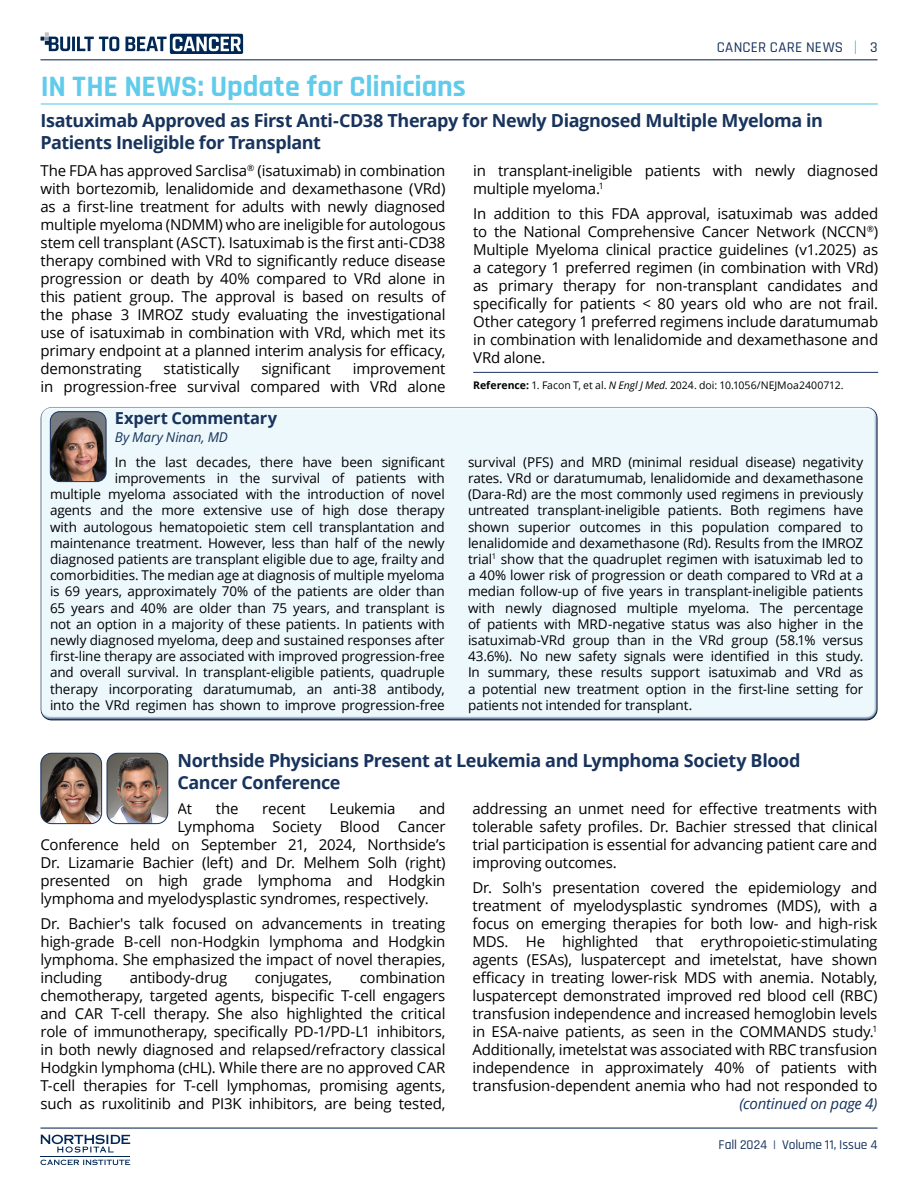
<style>
.page{position:relative;width:918px;height:1188px;background:#fff}
.page>*{position:absolute;margin:0;border:0;box-sizing:border-box;transform-origin:0 0}
.t1{font:700 30px "Rajdhani";letter-spacing:-.005em;color:#60cbea}
.t2{font:700 18px/22.5px "Open Sans";letter-spacing:-.025em;color:#18335c}
.t3{font:700 16.5px "Open Sans";letter-spacing:-.015em;color:#18335c}
.t4{font:15px/18px "Open Sans";letter-spacing:-.015em;color:#000;text-align:justify}
.t5{font:italic 15px "Open Sans";letter-spacing:-.015em;color:#18335c}
.t6{font:500 15px "Rajdhani";letter-spacing:.02em;color:#18335c}
.t7{font:13.5px/16.2px "Open Sans";letter-spacing:-.01em;color:#000;text-align:right}
.t8{font:500 13.5px "Rajdhani";letter-spacing:-.005em;color:#18335c}
.t9{font:italic 13.5px "Open Sans";letter-spacing:-.005em;color:#18335c}
.t10{font:10.5px "Open Sans";color:#000}
.s1{font-weight:700}
.s2{font-style:italic}
</style>
<div class="page">
<hr style="left:41px;top:59px;width:837px;height:1px;background:#18335c">
<hr style="left:41px;top:1128px;width:837px;height:1px;background:#18335c">
<svg style="left:855px;top:40px;width:1px;height:14px"></svg>
<svg style="left:41px;top:32px;width:29px;height:19px"></svg>
<hr style="left:72px;top:37px;width:3px;height:14px;background:#002856">
<svg style="left:77px;top:37px;width:42px;height:14px"></svg>
<svg style="left:125px;top:34px;width:118px;height:20px"></svg>
<svg style="left:41px;top:1160px;width:89px;height:5px"></svg>
<svg style="left:41px;top:1135px;width:89px;height:18px"></svg>
<hr style="left:41px;top:1156px;width:89px;height:1px;background:#002856">
<hr style="left:41px;top:103px;width:837px;height:2px;background:#60cbea">
<img style="left:41px;top:753px;width:61px;height:71px">
<div style="left:41px;top:753px;width:61px;height:71px;border:1px solid #18335c;border-radius:11px"></div>
<img style="left:107px;top:753px;width:61px;height:71px">
<div style="left:107px;top:753px;width:61px;height:71px;border:1px solid #18335c;border-radius:11px"></div>
<hr style="left:473px;top:372px;width:405px;height:1px;background:#18335c">
<div style="left:39px;top:410px;width:843px;height:311px;background:#edf8fc"></div>
<img style="left:50px;top:412px;width:56px;height:70px">
<div style="left:50px;top:411px;width:56px;height:71px;border:1px solid #18335c;border-radius:9px"></div>
<h1 class="t1" style="left:41px;top:68px;width:427px">IN THE NEWS: Update for Clinicians</h1>
<p class="t6" style="left:717px;top:39px;width:128px">CANCER CARE NEWS</p>
<p class="t6" style="left:870px;top:39px;width:9px">3</p>
<p class="t2" style="left:40px;top:109px;width:784px">Isatuximab Approved as First Anti-CD38 Therapy for Newly Diagnosed Multiple Myeloma in<br>Patients Ineligible for Transplant</p>
<p class="t4" style="left:40px;top:161px;width:407px">The FDA has approved Sarclisa<sup>®</sup> (isatuximab) in combination with bortezomib, lenalidomide and dexamethasone (VRd) as a first-line treatment for adults with newly diagnosed multiple myeloma (NDMM) who are ineligible for autologous stem cell transplant (ASCT). Isatuximab is the first anti-CD38 therapy combined with VRd to significantly reduce disease progression or death by 40% compared to VRd alone in this patient group. The approval is based on results of the phase 3 IMROZ study evaluating the investigational use of isatuximab in combination with VRd, which met its primary endpoint at a planned interim analysis for efficacy, demonstrating</p>
<p class="t4" style="left:473px;top:161px;width:406px">in transplant-ineligible patients with newly diagnosed multiple myeloma.<sup>1</sup></p>
<p class="t4" style="left:473px;top:204px;width:407px">In addition to this FDA approval, isatuximab was added to the National Comprehensive Cancer Network (NCCN<sup>®</sup>)<br>Multiple Myeloma clinical practice guidelines (v1.2025) as a category 1 preferred regimen (in combination with VRd) as primary therapy for non-transplant candidates and specifically for patients &lt; 80 years old who are not frail.<br>Other category 1 preferred regimens include daratumumab in combination with lenalidomide and dexamethasone and VRd alone.</p>
<p class="t10" style="left:473px;top:378px;width:372px"><span class="s1">Reference:</span> 1. Facon T, et al. <span class="s2">N Engl J Med</span>. 2024. doi: 10.1056/NEJMoa2400712.</p>
<p class="t4" style="left:164px;top:359px;width:77px">statistically</p>
<p class="t4" style="left:261px;top:359px;width:71px">significant</p>
<p class="t4" style="left:40px;top:359px;width:407px;text-align:right">improvement<br>in progression-free survival compared with VRd alone</p>
<p class="t3" style="left:115px;top:407px;width:164px">Expert Commentary</p>
<p class="t9" style="left:115px;top:428px;width:115px">By Mary Ninan, MD</p>
<p class="t7" style="left:50px;top:453px;width:396px">In the last decades, there have been significant improvements in the survival of patients with<br>multiple myeloma associated with the introduction of novel agents and the more extensive use of high dose therapy with autologous hematopoietic stem cell transplantation and maintenance treatment. However, less than half of the newly diagnosed patients are transplant eligible due to age, frailty and comorbidities. The median age at diagnosis of multiple myeloma is 69 years, approximately 70% of the patients are older than 65 years and 40% are older than 75 years, and transplant is not an option in a majority of these patients. In patients with newly diagnosed myeloma, deep and sustained responses after first-line therapy are associated with improved progression-free and overall survival. In transplant-eligible patients, quadruple therapy incorporating daratumumab, an anti-38 antibody, into the VRd regimen has shown to improve progression-free</p>
<p class="t7" style="left:468px;top:453px;width:397px;text-align:justify">survival (PFS) and MRD (minimal residual disease) negativity rates. VRd or daratumumab, lenalidomide and dexamethasone (Dara-Rd) are the most commonly used regimens in previously untreated transplant-ineligible patients. Both regimens have shown superior outcomes in this population compared to lenalidomide and dexamethasone (Rd). Results from the IMROZ trial<sup>1</sup> show that the quadruplet regimen with isatuximab led to a 40% lower risk of progression or death compared to VRd at a median follow-up of five years in transplant-ineligible patients with newly diagnosed multiple myeloma. The percentage of patients with MRD-negative status was also higher in the isatuximab-VRd group than in the VRd group (58.1% versus 43.6%). No new safety signals were identified in this study.<br>In summary, these results support isatuximab and VRd as a potential new treatment option in the first-line setting for patients not intended for transplant.</p>
<p class="t2" style="left:177px;top:748px;width:625px">Northside Physicians Present at Leukemia and Lymphoma Society Blood<br>Cancer Conference</p>
<p class="t4" style="left:177px;top:799px;width:16px">At</p>
<p class="t4" style="left:216px;top:799px;width:24px">the</p>
<p class="t4" style="left:262px;top:799px;width:45px">recent</p>
<p class="t4" style="left:330px;top:799px;width:67px">Leukemia</p>
<p class="t4" style="left:419px;top:799px;width:28px">and</p>
<p class="t4" style="left:177px;top:817px;width:270px">Lymphoma Society Blood Cancer</p>
<p class="t4" style="left:40px;top:835px;width:406px">Conference held on September 21, 2024, Northside’s</p>
<p class="t4" style="left:41px;top:853px;width:407px">Dr. Lizamarie Bachier (left) and Dr. Melhem Solh (right)</p>
<p class="t4" style="left:41px;top:871px;width:407px">presented on high grade lymphoma and Hodgkin</p>
<p class="t4" style="left:41px;top:889px;width:390px">lymphoma and myelodysplastic syndromes, respectively.</p>
<p class="t4" style="left:41px;top:914px;width:407px">Dr. Bachier's talk focused on advancements in treating high-grade B-cell non-Hodgkin lymphoma and Hodgkin lymphoma. She emphasized the impact of novel therapies, including</p>
<p class="t4" style="left:472px;top:799px;width:407px">addressing an unmet need for effective treatments with tolerable safety profiles. Dr. Bachier stressed that clinical trial participation is essential for advancing patient care and improving outcomes.</p>
<p class="t4" style="left:472px;top:878px;width:407px">Dr. Solh's presentation covered the epidemiology and treatment of myelodysplastic syndromes (MDS), with a focus on emerging therapies for both low- and high-risk MDS. He highlighted that erythropoietic-stimulating agents (ESAs), luspatercept and imetelstat, have shown efficacy in treating lower-risk MDS with anemia. Notably, luspatercept demonstrated improved red blood cell (RBC) transfusion independence and increased hemoglobin levels in ESA-naive patients, as seen in the COMMANDS study.<sup>1<br></sup>Additionally, imetelstat was associated with RBC transfusion independence in approximately 40% of patients with transfusion-dependent anemia who had not responded to</p>
<p class="t4" style="left:41px;top:968px;width:407px;text-indent:319px">combination chemotherapy, targeted agents, bispecific T-cell engagers and CAR T-cell therapy. She also highlighted the critical role of immunotherapy, specifically PD-1/PD-L1 inhibitors, in both newly diagnosed and relapsed/refractory classical Hodgkin lymphoma (cHL). While there are no approved CAR T-cell therapies for T-cell lymphomas, promising agents, such as ruxolitinib and PI3K inhibitors, are being tested,</p>
<p class="t4" style="left:130px;top:968px;width:99px">antibody-drug</p>
<p class="t4" style="left:255px;top:968px;width:79px">conjugates,</p>
<p class="t5" style="left:740px;top:1094px;width:139px">(continued on page 4)</p>
<p class="t8" style="left:719px;top:1137px;width:160px">Fall 2024 | Volume 11, Issue 4</p>
</div>
